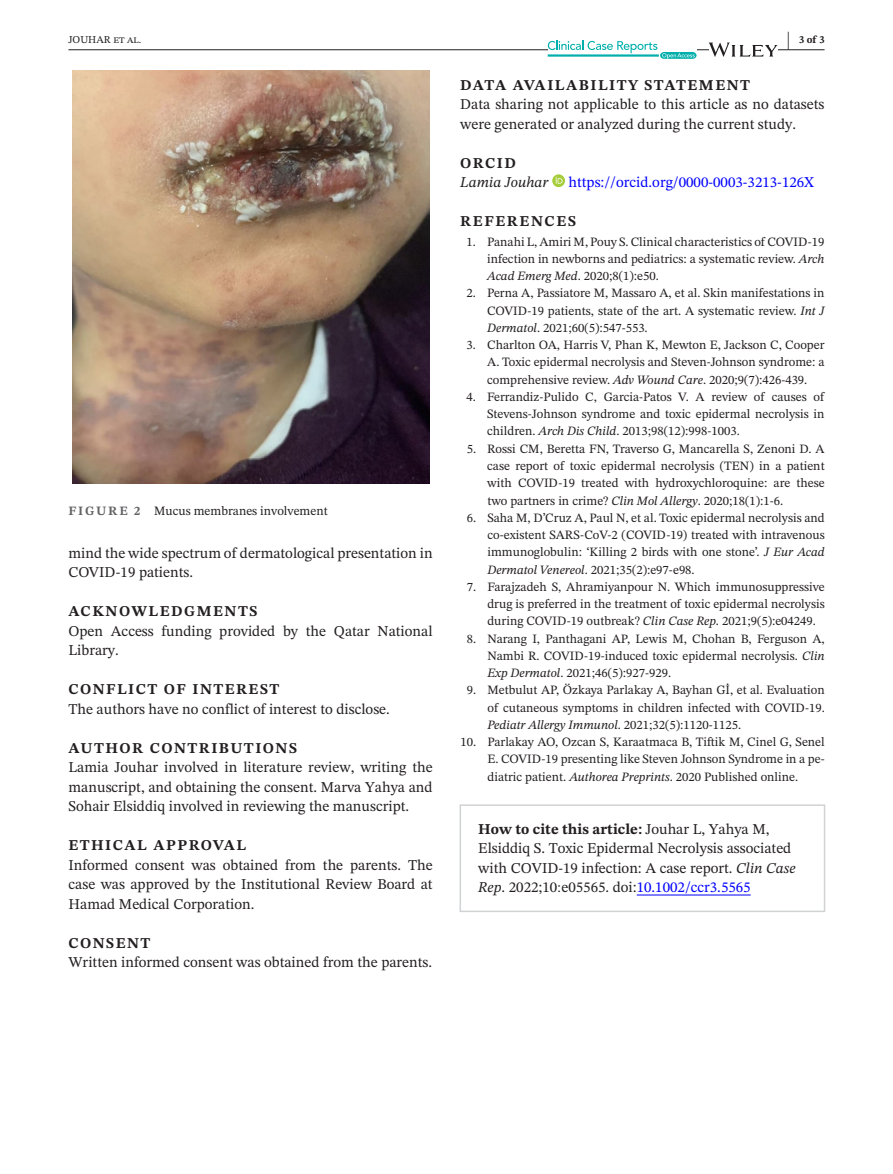
<style>
.page{position:relative;width:893px;height:1174px;background:#fff}
.page>*{position:absolute;margin:0;border:0;box-sizing:border-box;transform-origin:0 0}
.t1{font:700 21px "STIX Two Text";color:#231f20;scale:.42 1}
.t2{font:15px/19.5px "STIX Two Text";color:#231f20}
.t3{font:700 15px "STIX Two Text";letter-spacing:.1em;color:#231f20}
.t4{font:15px "STIX Two Text";color:#00f}
.t5{font:italic 15px "STIX Two Text";color:#231f20}
.t6{font:12.75px/17.2px "STIX Two Text";color:#231f20;text-align:justify}
.t7{font:10.5px "STIX Two Text";color:#231f20}
.t8{font:700 10.5px "STIX Two Text";color:#231f20}
.s1{font-weight:700;color:#636366}
.s2{font-style:italic}
.s3{font-weight:700}
.s4{font-family:"STIX"}
.s5{color:#00f}
</style>
<div class="page">
<hr style="left:68px;top:49px;width:756px;height:1px;background:#231f20">
<svg style="left:548px;top:41px;width:148px;height:18px"></svg>
<svg style="left:709px;top:43px;width:68px;height:14px"></svg>
<div style="left:460px;top:804px;width:365px;height:108px;border:2px solid #d1d2d4"></div>
<hr style="left:637px;top:894px;width:114px;height:1px;background:#00f">
<svg style="left:552px;top:174px;width:13px;height:13px"></svg>
<svg style="left:556px;top:177px;width:7px;height:7px"></svg>
<div style="left:68px;top:70px;width:365px;height:413px;background:linear-gradient(to bottom,#fff,#fff)"></div>
<img style="left:72px;top:70px;width:357px;height:413px">
<h1 class="t1" style="left:787px;top:24px;width:8px">|</h1>
<p class="t7" style="left:68px;top:32px;width:75px">JOUHAR et al.</p>
<p class="t8" style="left:799px;top:32px;width:27px">3 of 3</p>
<p class="t6" style="left:68px;top:502px;width:261px"><span class="s1">FIGURE 2</span> Mucus membranes involvement</p>
<p class="t2" style="left:68px;top:543px;width:366px">mind the wide spectrum of dermatological presentation in<br>COVID-19 patients.</p>
<p class="t3" style="left:68px;top:600px;width:190px">ACKNOWLEDGMENTS</p>
<p class="t2" style="left:68px;top:621px;width:366px">Open Access funding provided by the Qatar National<br>Library.</p>
<p class="t3" style="left:68px;top:678px;width:212px">CONFLICT OF INTEREST</p>
<p class="t2" style="left:68px;top:699px;width:323px">The authors have no conflict of interest to disclose.</p>
<p class="t3" style="left:68px;top:737px;width:230px">AUTHOR CONTRIBUTIONS</p>
<p class="t2" style="left:68px;top:757px;width:366px;text-align:justify">Lamia Jouhar involved in literature review, writing the manuscript, and obtaining the consent. Marva Yahya and Sohair Elsiddiq involved in reviewing the manuscript.</p>
<p class="t3" style="left:68px;top:834px;width:179px">ETHICAL APPROVAL</p>
<p class="t2" style="left:68px;top:855px;width:366px;text-align:justify">Informed consent was obtained from the parents. The case was approved by the Institutional Review Board at Hamad Medical Corporation.</p>
<p class="t3" style="left:68px;top:932px;width:83px">CONSENT</p>
<p class="t2" style="left:68px;top:952px;width:365px">Written informed consent was obtained from the parents.</p>
<p class="t3" style="left:460px;top:74px;width:291px">DATA AVAILABILITY STATEMENT</p>
<p class="t2" style="left:460px;top:94px;width:366px">Data sharing not applicable to this article as no datasets were generated or analyzed during the current study.</p>
<p class="t3" style="left:460px;top:152px;width:57px">ORCID</p>
<p class="t5" style="left:460px;top:171px;width:90px">Lamia Jouhar</p>
<p class="t4" style="left:568px;top:171px;width:247px">https://orcid.org/0000-0003-3213-126X</p>
<p class="t3" style="left:460px;top:210px;width:117px">REFERENCES</p>
<p class="t6" style="left:487px;top:233px;width:339px;text-indent:-21px">1. Panahi L, Amiri M, Pouy S. Clinical characteristics of COVID-19 infection in newborns and pediatrics: a systematic review. <span class="s2">Arch Acad Emerg Med</span>. 2020;8(1):e50.</p>
<p class="t6" style="left:487px;top:284px;width:339px;text-indent:-21px">2. Perna A, Passiatore M, Massaro A, et al. Skin manifestations in COVID-19 patients, state of the art. A systematic review. <span class="s2">Int J Dermatol</span>. 2021;60(5):547-553.</p>
<p class="t6" style="left:487px;top:336px;width:339px;text-indent:-21px">3. Charlton OA, Harris V, Phan K, Mewton E, Jackson C, Cooper A. Toxic epidermal necrolysis and Steven-Johnson syndrome: a comprehensive review. <span class="s2">Adv Wound Care</span>. 2020;9(7):426-439.</p>
<p class="t6" style="left:487px;top:388px;width:339px;text-indent:-21px">4. Ferrandiz-Pulido C, Garcia-Patos V. A review of causes of Stevens-Johnson syndrome and toxic epidermal necrolysis in children. <span class="s2">Arch Dis Child</span>. 2013;98(12):998-1003.</p>
<p class="t6" style="left:487px;top:440px;width:339px;text-indent:-21px">5. Rossi CM, Beretta FN, Traverso G, Mancarella S, Zenoni D. A case report of toxic epidermal necrolysis (TEN) in a patient with COVID-19 treated with hydroxychloroquine: are these two partners in crime? <span class="s2">Clin Mol Allergy</span>. 2020;18(1):1-6.</p>
<p class="t6" style="left:487px;top:509px;width:339px;text-indent:-21px">6. Saha M, D’Cruz A, Paul N, et al. Toxic epidermal necrolysis and co-existent SARS-CoV-2 (COVID-19) treated with intravenous immunoglobulin: ‘Killing 2 birds with one stone’. <span class="s2">J Eur Acad Dermatol Venereol</span>. 2021;35(2):e97-e98.</p>
<p class="t6" style="left:487px;top:578px;width:339px;text-indent:-21px">7. Farajzadeh S, Ahramiyanpour N. Which immunosuppressive drug is preferred in the treatment of toxic epidermal necrolysis during COVID-19 outbreak? <span class="s2">Clin Case Rep</span>. 2021;9(5):e04249.</p>
<p class="t6" style="left:487px;top:629px;width:339px;text-indent:-21px">8. Narang I, Panthagani AP, Lewis M, Chohan B, Ferguson A, Nambi R. COVID-19-induced toxic epidermal necrolysis. <span class="s2">Clin Exp Dermatol</span>. 2021;46(5):927-929.</p>
<p class="t6" style="left:487px;top:681px;width:339px;text-indent:-21px">9. Metbulut AP, Özkaya Parlakay A, Bayhan Gİ, et al. Evaluation of cutaneous symptoms in children infected with COVID-19.<br><span class="s2">Pediatr Allergy Immunol</span>. 2021;32(5):1120-1125.</p>
<p class="t6" style="left:487px;top:733px;width:339px;text-indent:-27px">10. Parlakay AO, Ozcan S, Karaatmaca B, Tiftik M, Cinel G, Senel E. COVID-19 presenting like Steven Johnson Syndrome in a pe&shy;diatric patient. <span class="s2">Authorea Preprints</span>. 2020 Published online.</p>
<p class="t2" style="left:478px;top:819px;width:319px"><span class="s3">How to cite this article:</span> Jouhar L, Yahya M, Elsiddiq S. Toxic Epidermal Necrolysis associated with COVID-19 infection: A case report. <span class="s2">Clin Case Rep</span>. 2022;10<span class="s4">:</span>e05565. doi:<span class="s5">10.1002/ccr3.5565</span></p>
</div>
